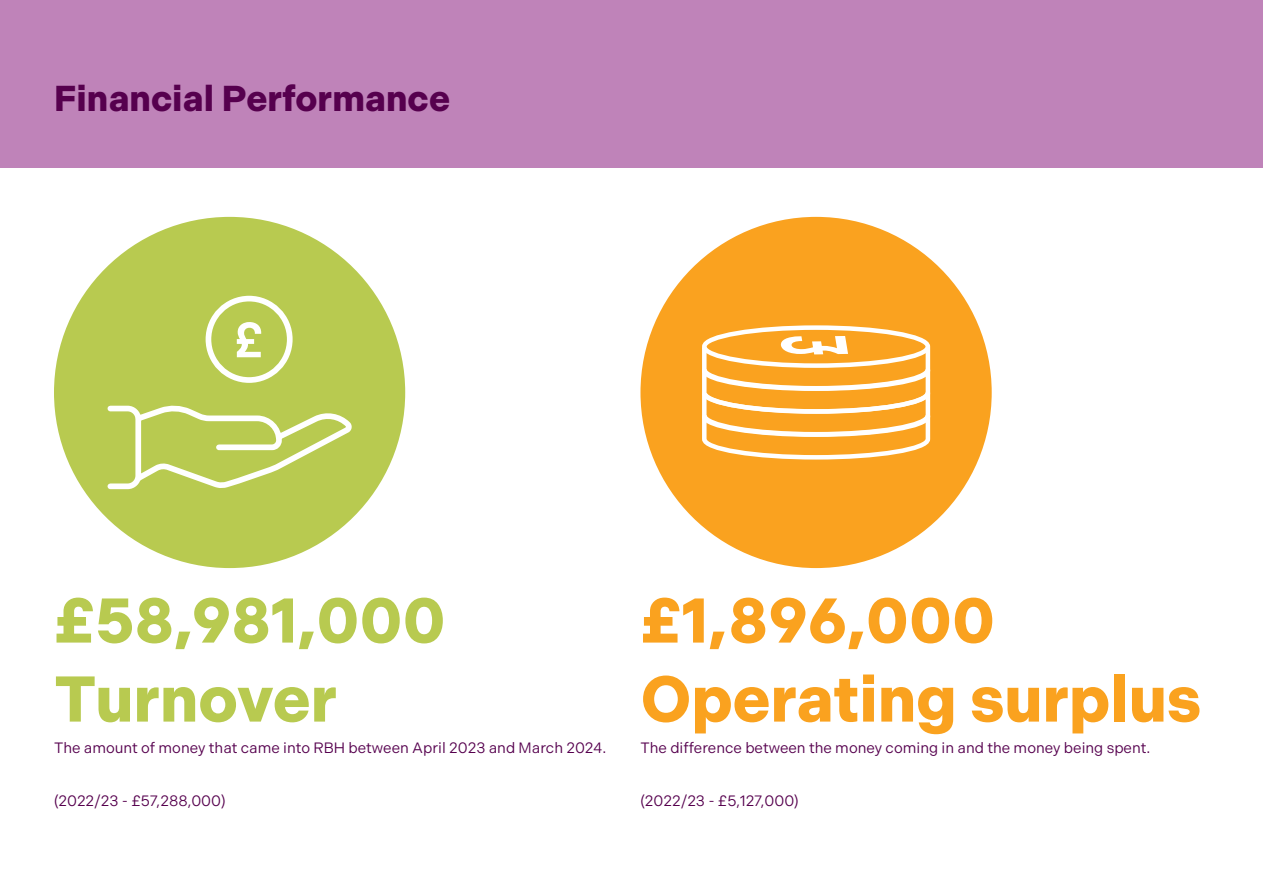
<style>
.page{position:relative;width:1263px;height:893px;background:#fff}
.page>*{position:absolute;margin:0;border:0;box-sizing:border-box;transform-origin:0 0}
.t1{font:700 64.5px "Indivisible";color:#faa21f}
.t2{font:700 64.5px "Indivisible";color:#b8ca50}
.t3{font:700 63px "Indivisible";color:#b8ca50}
.t4{font:700 63px "Indivisible";color:#faa21f}
.t5{font:700 36px "Indivisible";color:#56004e}
.t6{font:15px "Indivisible";color:#56004e}
</style>
<div class="page">
<div style="left:0;top:0;width:1263px;height:168px;background:#bf83b9"></div>
<div style="left:640px;top:217px;width:352px;height:351px;background:#faa21f;border-radius:50%"></div>
<div style="left:702px;top:325px;width:228px;height:43px;border:4px solid #fff;border-radius:50%"></div>
<svg style="left:702px;top:336px;width:229px;height:124px"></svg>
<div style="left:54px;top:217px;width:351px;height:351px;background:#b8ca50;border-radius:50%"></div>
<svg style="left:107px;top:295px;width:245px;height:195px"></svg>
<svg style="left:237px;top:322px;width:24px;height:35px"></svg>
<h3 class="t5" style="left:54px;top:77px;width:398px">Financial Performance</h3>
<h2 class="t3" style="left:54px;top:584px;width:393px">£58,981,000</h2>
<h1 class="t2" style="left:54px;top:661px;width:285px">Turnover</h1>
<p class="t6" style="left:54px;top:739px;width:554px">The amount of money that came into RBH between April 2023 and March 2024.</p>
<p class="t6" style="left:54px;top:792px;width:173px">(2022/23 - £57,288,000)</p>
<h2 class="t4" style="left:640px;top:584px;width:356px">£1,896,000</h2>
<h1 class="t1" style="left:640px;top:661px;width:562px">Operating surplus</h1>
<p class="t6" style="left:640px;top:739px;width:511px">The difference between the money coming in and the money being spent.</p>
<p class="t6" style="left:640px;top:792px;width:160px">(2022/23 - £5,127,000)</p>
</div>
